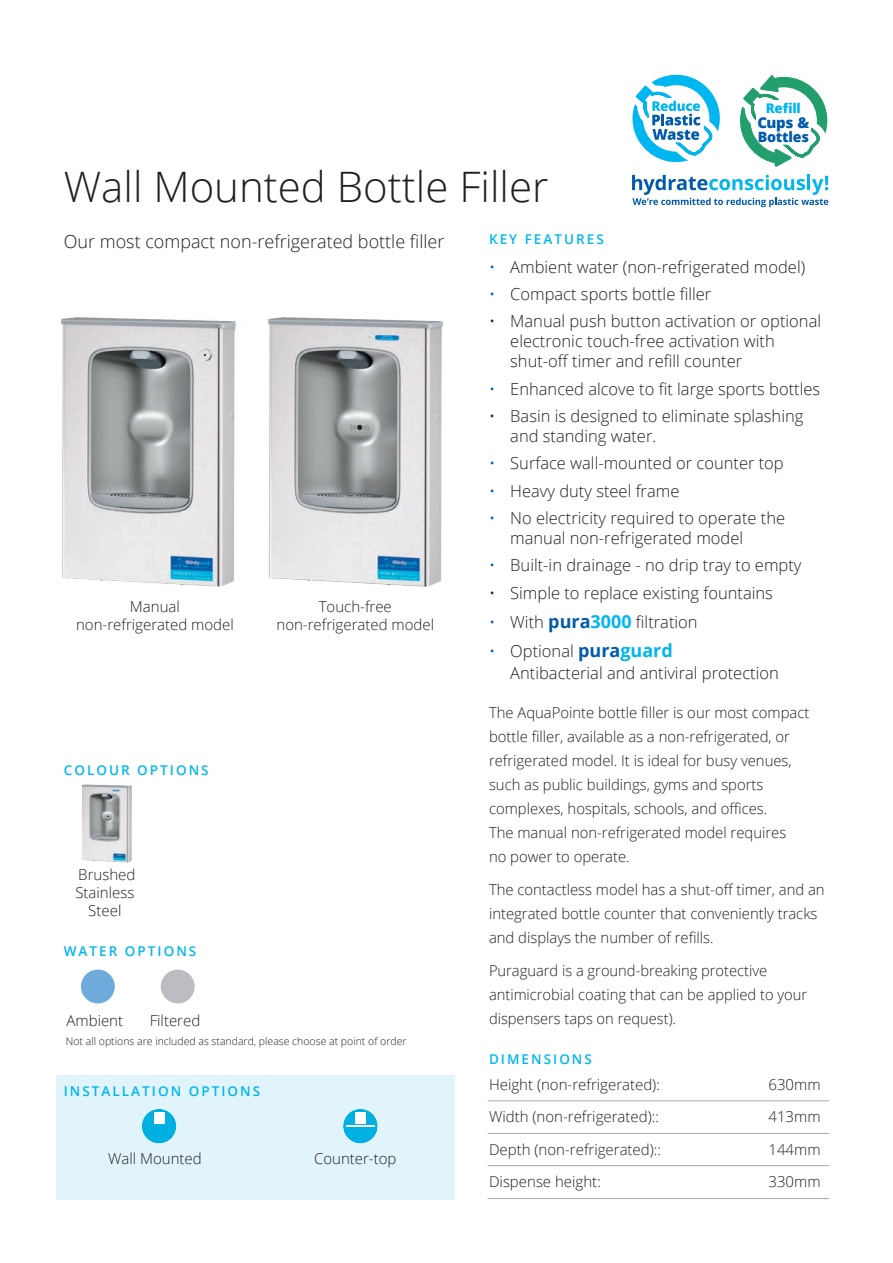
<style>
.page{position:relative;width:893px;height:1263px;background:#fff}
.page>*{position:absolute;margin:0;border:0;box-sizing:border-box;transform-origin:0 0}
.t1{font:300 42px "Open Sans";color:#231f20}
.t2{font:300 18px "Open Sans";color:#231f20}
.t3{font:300 16.5px/19.8px "Open Sans";color:#231f20}
.t4{font:300 15px/24px "Open Sans";color:#231f20;text-align:center}
.t5{font:800 14.85px "Open Sans";color:#015aaa}
.t6{font:800 14.25px "Open Sans";letter-spacing:-.02em;color:#015aaa}
.t7{font:600 13.5px "Open Sans";letter-spacing:.15em;color:#00b6f0}
.t8{font:800 13.35px "Open Sans";color:#00b6f0}
.t9{font:300 10.5px "Open Sans";color:#231f20}
.s1{color:#015aaa}
.s2{font-weight:700;font-size:18px;color:#015aaa}
.s3{font-weight:700;font-size:18px;color:#00b6f0}
</style>
<div class="page">
<div style="left:57px;top:1075px;width:398px;height:124px;background:#e1f4fc"></div>
<hr style="left:488px;top:1100px;width:341px;height:1px;background:#a8a9ad">
<hr style="left:488px;top:1165px;width:341px;height:1px;background:#a8a9ad">
<hr style="left:488px;top:1198px;width:341px;height:1px;background:#a8a9ad">
<hr style="left:488px;top:1133px;width:341px;height:1px;background:#a8a9ad">
<div style="left:142px;top:1109px;width:34px;height:34px;background:#00b0e2;border-radius:50%"></div>
<div style="left:154px;top:1113px;width:11px;height:11px;background:#fff"></div>
<div style="left:343px;top:1109px;width:35px;height:34px;background:#00b0e2;border-radius:50%"></div>
<hr style="left:346px;top:1125px;width:29px;height:2px;background:#fff">
<div style="left:355px;top:1113px;width:11px;height:11px;background:#fff"></div>
<div style="left:81px;top:969px;width:34px;height:34px;background:#6faadc;border-radius:50%"></div>
<div style="left:161px;top:969px;width:34px;height:34px;background:#bcbdc0;border-radius:50%"></div>
<img style="left:268px;top:317px;width:175px;height:270px">
<img style="left:61px;top:317px;width:176px;height:270px">
<img style="left:81px;top:784px;width:52px;height:79px">
<svg style="left:740px;top:75px;width:87px;height:92px"></svg>
<svg style="left:632px;top:75px;width:88px;height:87px"></svg>
<svg style="left:632px;top:175px;width:196px;height:32px"></svg>
<p class="t8" style="left:766px;top:98px;width:36px">Refill</p>
<p class="t5" style="left:757px;top:111px;width:53px">Cups &amp;</p>
<p class="t6" style="left:758px;top:126px;width:53px">Bottles</p>
<h1 class="t1" style="left:64px;top:158px;width:486px">Wall Mounted Bottle Filler</h1>
<p class="t2" style="left:64px;top:229px;width:382px">Our most compact non-refrigerated bottle filler</p>
<p class="t7" style="left:489px;top:230px;width:116px">KEY FEATURES</p>
<p class="t3" style="left:489px;top:256px;width:318px"><span class="s1">•</span> Ambient water (non-refrigerated model)</p>
<p class="t3" style="left:489px;top:284px;width:224px"><span class="s1">•</span> Compact sports bottle filler</p>
<p class="t3" style="left:510px;top:311px;width:312px;text-indent:-21px">• Manual push button activation or optional electronic touch-free activation with shut-off timer and refill counter</p>
<p class="t3" style="left:489px;top:378px;width:333px"><span class="s1">•</span> Enhanced alcove to fit large sports bottles</p>
<p class="t3" style="left:510px;top:406px;width:295px;text-indent:-21px">• Basin is designed to eliminate splashing and standing water.</p>
<p class="t3" style="left:489px;top:453px;width:296px"><span class="s1">•</span> Surface wall-mounted or counter top</p>
<p class="t3" style="left:489px;top:480px;width:192px"><span class="s1">•</span> Heavy duty steel frame</p>
<p class="t3" style="left:510px;top:508px;width:276px;text-indent:-21px"><span class="s1">•</span> No electricity required to operate the manual non-refrigerated model</p>
<p class="t3" style="left:489px;top:555px;width:314px"><span class="s1">•</span> Built-in drainage - no drip tray to empty</p>
<p class="t3" style="left:489px;top:582px;width:285px">• Simple to replace existing fountains</p>
<p class="t3" style="left:489px;top:612px;width:210px"><span class="s1">•</span> With <span class="s2">pura</span><span class="s3">3000</span> filtration</p>
<p class="t3" style="left:510px;top:640px;width:270px;line-height:21.6px;text-indent:-21px"><span class="s1">•</span> Optional <span class="s2">pura</span><span class="s3">guard<br></span>Antibacterial and antiviral protection</p>
<p class="t4" style="left:76px;top:598px;width:159px;line-height:18px">Manual non-refrigerated model</p>
<p class="t4" style="left:276px;top:598px;width:159px;line-height:18px">Touch-free non-refrigerated model</p>
<p class="t7" style="left:64px;top:761px;width:146px">COLOUR OPTIONS</p>
<p class="t4" style="left:75px;top:865px;width:61px;line-height:18px">Brushed<br>Stainless<br>Steel</p>
<p class="t7" style="left:64px;top:942px;width:134px">WATER OPTIONS</p>
<p class="t4" style="left:67px;top:1008px;width:58px">Ambient</p>
<p class="t4" style="left:150px;top:1008px;width:52px">Filtered</p>
<p class="t9" style="left:66px;top:1033px;width:342px">Not all options are included as standard, please choose at point of order</p>
<p class="t7" style="left:64px;top:1082px;width:198px">INSTALLATION OPTIONS</p>
<p class="t4" style="left:108px;top:1146px;width:95px">Wall Mounted</p>
<p class="t4" style="left:314px;top:1146px;width:84px">Counter-top</p>
<p class="t4" style="left:489px;top:701px;width:322px;text-align:left">The AquaPointe bottle filler is our most compact bottle filler, available as a non-refrigerated, or refrigerated model. It is ideal for busy venues, such as public buildings, gyms and sports complexes, hospitals, schools, and offices.<br>The manual non-refrigerated model requires<br>no power to operate.</p>
<p class="t4" style="left:489px;top:877px;width:337px;text-align:left">The contactless model has a shut-off timer, and an integrated bottle counter that conveniently tracks and displays the number of refills.</p>
<p class="t4" style="left:489px;top:958px;width:320px;text-align:left">Puraguard is a ground-breaking protective antimicrobial coating that can be applied to your dispensers taps on request).</p>
<p class="t7" style="left:489px;top:1050px;width:104px">DIMENSIONS</p>
<p class="t4" style="left:489px;top:1072px;width:172px">Height (non-refrigerated):</p>
<p class="t4" style="left:768px;top:1072px;width:54px">630mm</p>
<p class="t4" style="left:489px;top:1104px;width:171px">Width (non-refrigerated)::</p>
<p class="t4" style="left:768px;top:1104px;width:54px">413mm</p>
<p class="t4" style="left:489px;top:1137px;width:173px">Depth (non-refrigerated)::</p>
<p class="t4" style="left:768px;top:1137px;width:54px">144mm</p>
<p class="t4" style="left:489px;top:1170px;width:113px">Dispense height:</p>
<p class="t4" style="left:768px;top:1170px;width:54px">330mm</p>
</div>
